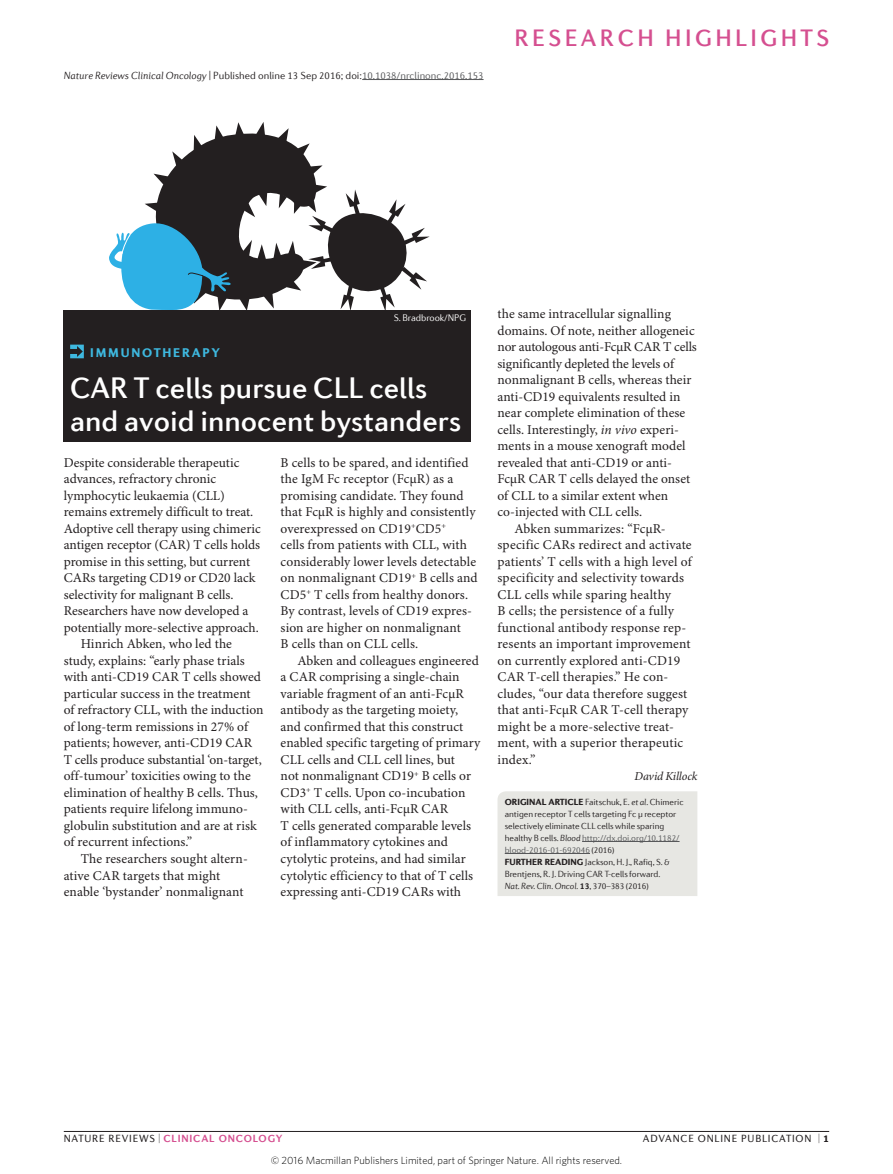
<style>
.page{position:relative;width:893px;height:1174px;background:#fff}
.page>*{position:absolute;margin:0;border:0;box-sizing:border-box;transform-origin:0 0}
.Title_small{font:500 30px/33px "Diverda Sans Com";color:#fff}
.t1{font:24px "Diverda Sans Com Medium 2";letter-spacing:.14em;color:#d54f90}
.Body_text{font:13.5px/16.5px "Minion Pro";letter-spacing:.005em;color:#231f20}
.Body_first{font:13.5px/16.5px "Minion Pro";color:#231f20}
.Strapline{font:900 12.75px "Diverda Sans Com";letter-spacing:.14em;color:#3eb8df}
.Author{font:italic 12px "Minion Pro";letter-spacing:-.01em;color:#231f20}
.AOP_line{font:10.5px "Diverda Sans Com Light 2";color:#231f20}
.t2{font:300 10.5px "Whitney";color:#000}
.Footer{font:700 10.5px "Diverda Sans Com";letter-spacing:.075em;color:#d54f90}
.Footer-2{font:10.5px "Diverda Sans Com";letter-spacing:.075em;color:#231f20}
.Credit_line{font:9.75px "Diverda Sans Com Light 2";letter-spacing:-.005em;color:#fff}
.Info_box_text{font:9px/12px "Diverda Sans Com Light 2";letter-spacing:-.005em;color:#231f20}
.Info_box_text-2{font:300 9px/12px "Diverda Sans Com";letter-spacing:-.005em;color:#231f20}
.s1{font-family:"Diverda Sans Com";font-weight:300;font-style:italic}
.s2{color:#57585a}
.s3{font-style:italic}
.s4{font-family:"Diverda Sans Com";font-weight:900}
.s5{font-family:"Diverda Sans Com";font-weight:300}
.s6{font-weight:900}
.s7{font-weight:700}
.s8{font-family:"Diverda Sans Com Light 2";font-weight:400}
.s9{font-weight:400;color:#231f20}
</style>
<div class="page">
<hr style="left:64px;top:1131px;width:765px;height:1px;background:#231f20">
<div style="left:64px;top:310px;width:407px;height:132px;background:#231f20"></div>
<svg style="left:109px;top:122px;width:321px;height:188px"></svg>
<svg style="left:70px;top:344px;width:14px;height:14px"></svg>
<div style="left:497px;top:791px;width:200px;height:105px;background:#e7e7e3"></div>
<hr style="left:582px;top:841px;width:98px;height:1px;background:#57585a">
<hr style="left:505px;top:853px;width:85px;height:1px;background:#57585a">
<hr style="left:362px;top:79px;width:122px;height:1px;background:#57585a">
<p class="AOP_line" style="left:64px;top:69px;width:421px"><span class="s1">Nature Reviews Clinical Oncology</span> | Published online 13 Sep 2016; doi:<span class="s2">10.1038/nrclinonc.2016.153</span></p>
<h2 class="t1" style="left:514px;top:24px;width:316px">RESEARCH HIGHLIGHTS</h2>
<p class="Credit_line" style="left:394px;top:312px;width:74px">S. Bradbrook/NPG</p>
<p class="Strapline" style="left:90px;top:345px;width:131px">IMMUNOTHERAPY</p>
<p class="Title_small" style="left:70px;top:371px;width:392px">CAR T cells pursue CLL cells and avoid innocent bystanders</p>
<p class="Body_first" style="left:64px;top:455px;width:198px">Despite considerable therapeutic advances, refractory chronic lymphocytic leukaemia (CLL) remains extremely difficult to treat.<br>Adoptive cell therapy using chimeric antigen receptor (CAR) T cells holds promise in this setting, but current CARs targeting CD19 or CD20 lack selectivity for malignant B cells.<br>Researchers have now developed a potentially more-selective approach.</p>
<p class="Body_text" style="left:64px;top:636px;width:201px;text-indent:17px">Hinrich Abken, who led the study, explains: “early phase trials with anti-CD19 CAR T cells showed particular success in the treatment of refractory CLL, with the induction of long-term remissions in 27% of patients; however, anti-CD19 CAR T cells produce substantial ‘on-target, off-tumour’ toxicities owing to the elimination of healthy B cells. Thus, patients require lifelong immuno&shy;globulin substitution and are at risk of recurrent infections.”</p>
<p class="Body_text" style="left:64px;top:851px;width:184px;text-indent:17px">The researchers sought altern&shy;ative CAR targets that might enable ‘bystander’ nonmalignant</p>
<p class="Body_text" style="left:281px;top:455px;width:199px">B cells to be spared, and identified the IgM Fc receptor (FcμR) as a promising candidate. They found that FcμR is highly and consistently overexpressed on CD19<sup>+</sup>CD5<sup>+<br></sup>cells from patients with CLL, with considerably lower levels detectable on nonmalignant CD19<sup>+</sup> B cells and<br>CD5<sup>+</sup> T cells from healthy donors.<br>By contrast, levels of CD19 expres&shy;sion are higher on nonmalignant<br>B cells than on CLL cells.</p>
<p class="Body_text" style="left:281px;top:653px;width:201px;text-indent:17px">Abken and colleagues engineered a CAR comprising a single-chain variable fragment of an anti-FcμR antibody as the targeting moiety, and confirmed that this construct enabled specific targeting of primary CLL cells and CLL cell lines, but<br>not nonmalignant CD19<sup>+</sup> B cells or CD3<sup>+</sup> T cells. Upon co-incubation with CLL cells, anti-FcμR CAR<br>T cells generated comparable levels of inflammatory cytokines and cytolytic proteins, and had similar cytolytic efficiency to that of T cells expressing anti-CD19 CARs with</p>
<p class="Body_text" style="left:497px;top:306px;width:201px">the same intracellular signalling domains. Of note, neither allogeneic nor autologous anti-FcμR CAR T cells significantly depleted the levels of nonmalignant B cells, whereas their anti-CD19 equivalents resulted in near complete elimination of these cells. Interestingly, <span class="s3">in vivo</span> experi&shy;ments in a mouse xenograft model revealed that anti-CD19 or anti-FcμR CAR T cells delayed the onset of CLL to a similar extent when co-injected with CLL cells.</p>
<p class="Body_text" style="left:497px;top:521px;width:196px;text-indent:17px">Abken summarizes: “FcμR&shy;specific CARs redirect and activate patients’ T cells with a high level of specificity and selectivity towards<br>CLL cells while sparing healthy<br>B cells; the persistence of a fully functional antibody response rep&shy;resents an important improvement on currently explored anti-CD19<br>CAR T‑cell therapies.” He con&shy;cludes, “our data therefore suggest that anti-FcμR CAR T-cell therapy might be a more-selective treat&shy;ment, with a superior therapeutic index.”</p>
<p class="Author" style="left:634px;top:769px;width:64px">David Killock</p>
<p class="Info_box_text" style="left:505px;top:795px;width:180px"><span class="s4">ORIGINAL ARTICLE</span> Faitschuk, E. <span class="s1">et al</span>. Chimeric <span class="s5">antigen receptor T cells targeting Fc μ receptor </span>selectively eliminate CLL cells while sparing healthy B cells. <span class="s1">Blood</span> <span class="s2">http://dx.doi.org/10.1182/ blood-2016-01-692046</span> (2016)</p>
<p class="Info_box_text-2" style="left:505px;top:855px;width:167px"><span class="s6">FURTHER READING</span> Jackson, H. J., Rafiq, S. &amp;<br>Brentjens, R. J. Driving CAR T-cells forward.<br><span class="s3">Nat. Rev. Clin. Oncol.</span> <span class="s7">13</span><span class="s8">, 370–383 (2016)</span></p>
<p class="Footer" style="left:64px;top:1132px;width:220px"><span class="s9">NATURE REVIEWS |</span> CLINICAL ONCOLOGY</p>
<p class="Footer-2" style="left:643px;top:1132px;width:187px">ADVANCE ONLINE PUBLICATION | <span class="s6">1</span></p>
<p class="t2" style="left:271px;top:1153px;width:353px">© 2016 Macmillan Publishers Limited, part of Springer Nature. All rights reserved.</p>
</div>
